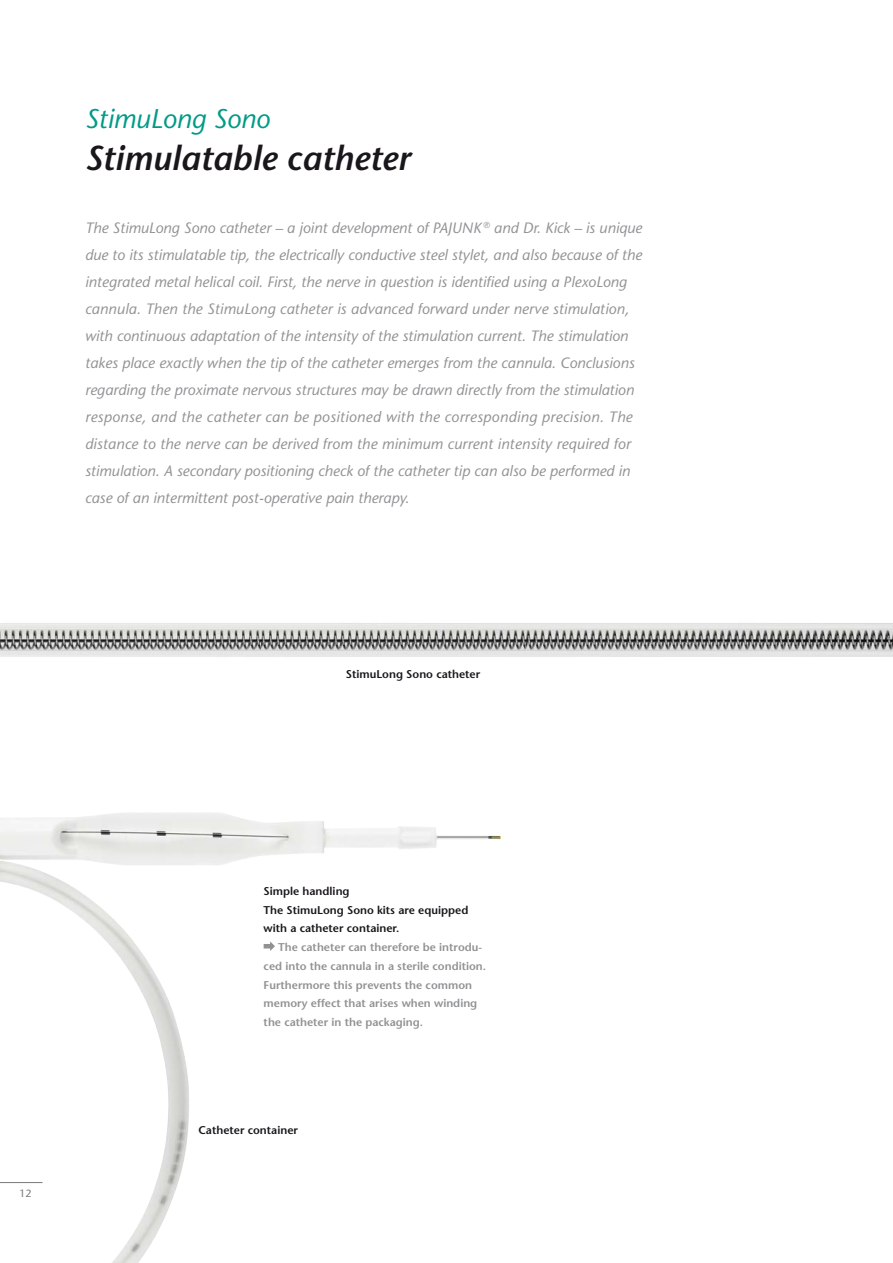
<style>
.page{position:relative;width:893px;height:1263px;background:#fff}
.page>*{position:absolute;margin:0;border:0;box-sizing:border-box;transform-origin:0 0}
.t1{font:italic 600 34.5px "Stone Sans";color:#1a171c}
.t2{font:italic 27px "Stone Sans";color:#009b87}
.t3{font:italic 15px/27px "Stone Sans";color:#929395}
.t4{font:600 11.25px/18.8px "Stone Sans";color:#919294}
.t5{font:600 11.25px/18.8px "Stone Sans";color:#1a171c}
.t6{font:10.5px "Stone Sans";color:#797a7c}
</style>
<div class="page">
<img style="left:0;top:813px;width:501px;height:450px">
<img style="left:0;top:623px;width:893px;height:34px">
<svg style="left:264px;top:941px;width:11px;height:10px"></svg>
<hr style="left:0;top:1182px;width:43px;height:1px;background:#797a7c">
<h2 class="t2" style="left:85px;top:108px;width:186px">StimuLong Sono</h2>
<h1 class="t1" style="left:85px;top:144px;width:327px">Stimulatable catheter</h1>
<p class="t3" style="left:85px;top:216px;width:559px">The StimuLong Sono catheter – a joint development of PAJUNK <sup>®</sup> and Dr. Kick – is unique due to its stimulatable tip, the electrically conductive steel stylet, and also because of the integrated metal helical coil. First, the nerve in question is identified using a PlexoLong cannula. Then the StimuLong catheter is advanced forward under nerve stimulation, with continuous adaptation of the intensity of the stimulation current. The stimulation takes place exactly when the tip of the catheter emerges from the cannula. Conclusions regarding the proximate nervous structures may be drawn directly from the stimulation response, and the catheter can be positioned with the corresponding precision. The distance to the nerve can be derived from the minimum current intensity required for stimulation. A secondary positioning check of the catheter tip can also be performed in case of an intermittent post-operative pain therapy.</p>
<p class="t5" style="left:346px;top:666px;width:136px">StimuLong Sono catheter</p>
<p class="t6" style="left:19px;top:1189px;width:14px">12</p>
<p class="t5" style="left:264px;top:883px;width:206px">Simple handling<br>The StimuLong Sono kits are equipped with a catheter container.</p>
<p class="t4" style="left:264px;top:939px;width:224px;text-indent:15px">The catheter can therefore be introdu&shy;ced into the cannula in a sterile condition.<br>Furthermore this prevents the common memory effect that arises when winding the catheter in the packaging.</p>
<p class="t5" style="left:198px;top:1121px;width:101px">Catheter container</p>
</div>
